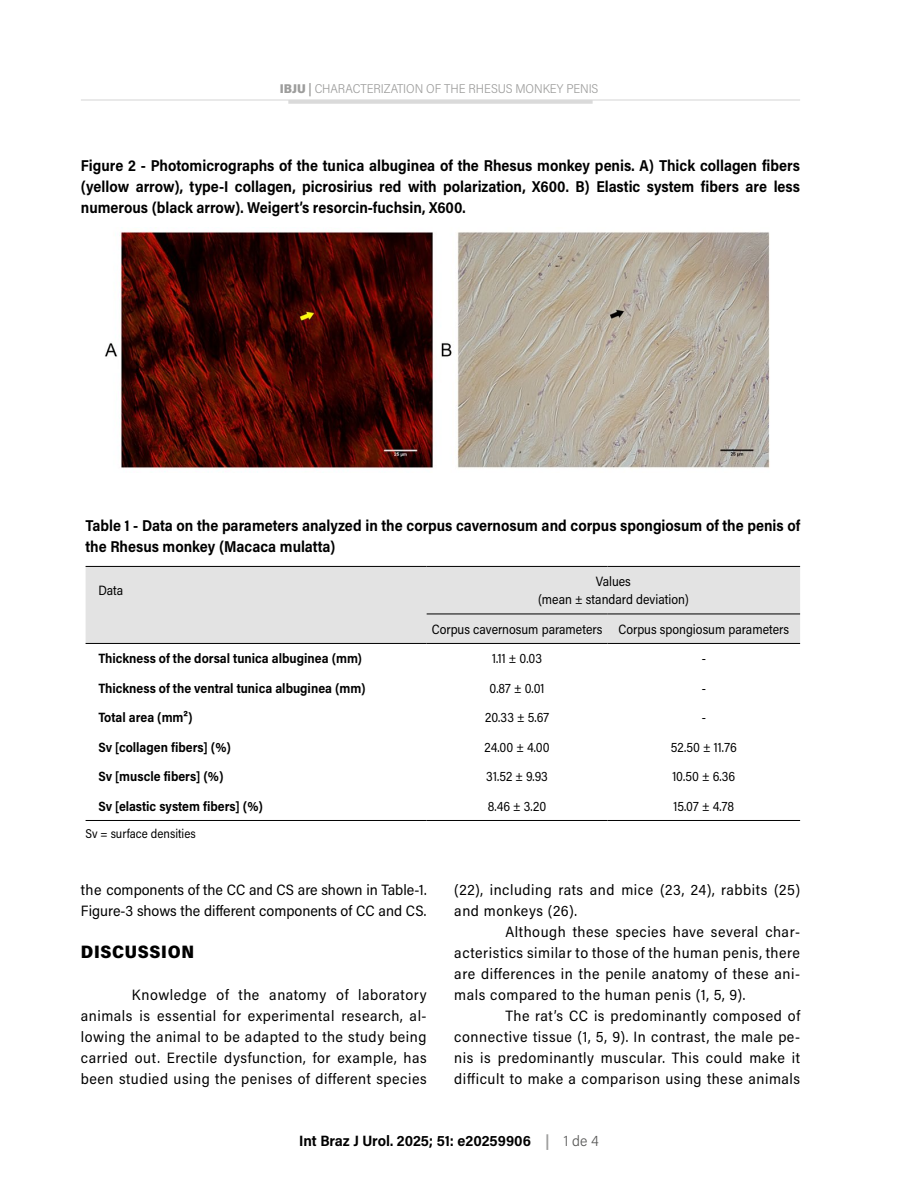
<style>
.page{position:relative;width:898px;height:1200px;background:#fff}
.page>*{position:absolute;margin:0;border:0;box-sizing:border-box;transform-origin:0 0}
.t1{font:900 18px "Acumin Pro Semi Cond";letter-spacing:.035em;color:#000}
.t2{font:700 15.75px/21px "Acumin Pro Semi Cond";color:#000;text-align:justify;scale:.95 1}
.t3{font:15px/21px "Acumin Pro Semi Cond";letter-spacing:.035em;color:#000;text-align:justify}
.t4{font:15px/21px "Acumin Pro Semi Cond";color:#000}
.t5{font:700 15px "Acumin Pro Semi Cond";color:#000}
.t6{font:13.5px/18px "Acumin Pro Semi Cond";color:#000;text-align:center;scale:.95 1}
.t7{font:700 13.5px "Acumin Pro Semi Cond";color:#000;scale:.95 1}
.t8{font:300 12.75px "Acumin Pro Semi Cond";letter-spacing:-.005em;color:#9d9d9c}
.t9{font:12.75px "Acumin Pro Semi Cond";color:#000;scale:.95 1}
.s1{font-weight:900}
.s2{font-weight:600}
.s3{color:#9d9d9c}
.s4{font-weight:300;color:#575756}
</style>
<div class="page">
<hr style="left:81px;top:99px;width:718px;height:2px;background:#e3e3e3">
<hr style="left:288px;top:100px;width:304px;height:4px;background:#dadada">
<img style="left:105px;top:227px;width:665px;height:245px">
<div style="left:86px;top:567px;width:713px;height:76px;background:#e3e3e3"></div>
<hr style="left:86px;top:819px;width:340px;height:1px;background:#000">
<hr style="left:426px;top:819px;width:181px;height:1px;background:#000">
<hr style="left:607px;top:819px;width:192px;height:1px;background:#000">
<hr style="left:426px;top:566px;width:181px;height:1px;background:#000">
<hr style="left:607px;top:566px;width:192px;height:1px;background:#000">
<hr style="left:426px;top:613px;width:181px;height:1px;background:#000">
<hr style="left:607px;top:613px;width:192px;height:1px;background:#000">
<hr style="left:426px;top:643px;width:181px;height:1px;background:#000">
<hr style="left:607px;top:643px;width:192px;height:1px;background:#000">
<hr style="left:86px;top:566px;width:340px;height:1px;background:#000">
<hr style="left:86px;top:643px;width:340px;height:1px;background:#000">
<p class="t8" style="left:280px;top:79px;width:320px"><span class="s1">IBJU</span> <span class="s2">|</span> CHARACTERIZATION OF THE RHESUS MONKEY PENIS</p>
<p class="t2" style="left:81px;top:154px;width:758px">Figure 2 - Photomicrographs of the tunica albuginea of the Rhesus monkey penis. A) Thick collagen fibers (yellow arrow), type-I collagen, picrosirius red with polarization, X600. B) Elastic system fibers are less numerous (black arrow). Weigert’s resorcin-fuchsin, X600.</p>
<p class="t2" style="left:86px;top:513px;width:753px">Table 1 - Data on the parameters analyzed in the corpus cavernosum and corpus spongiosum of the penis of the Rhesus monkey (Macaca mulatta)</p>
<p class="t6" style="left:98px;top:580px;width:28px">Data</p>
<p class="t6" style="left:538px;top:571px;width:160px">Values<br>(mean ± standard deviation)</p>
<p class="t6" style="left:431px;top:619px;width:378px">Corpus cavernosum parameters Corpus spongiosum parameters</p>
<p class="t7" style="left:98px;top:648px;width:279px">Thickness of the dorsal tunica albuginea (mm)</p>
<p class="t6" style="left:492px;top:648px;width:54px">1.11 ± 0.03</p>
<p class="t6" style="left:701px;top:648px;width:6px">-</p>
<p class="t7" style="left:98px;top:678px;width:283px">Thickness of the ventral tunica albuginea (mm)</p>
<p class="t6" style="left:489px;top:678px;width:59px">0.87 ± 0.01</p>
<p class="t6" style="left:701px;top:678px;width:6px">-</p>
<p class="t7" style="left:98px;top:707px;width:101px">Total area (mm²)</p>
<p class="t6" style="left:485px;top:707px;width:69px">20.33 ± 5.67</p>
<p class="t6" style="left:701px;top:707px;width:6px">-</p>
<p class="t7" style="left:98px;top:737px;width:141px">Sv [collagen fibers] (%)</p>
<p class="t6" style="left:484px;top:737px;width:70px">24.00 ± 4.00</p>
<p class="t6" style="left:670px;top:737px;width:71px">52.50 ± 11.76</p>
<p class="t7" style="left:98px;top:766px;width:133px">Sv [muscle fibers] (%)</p>
<p class="t6" style="left:486px;top:766px;width:66px">31.52 ± 9.93</p>
<p class="t6" style="left:672px;top:766px;width:68px">10.50 ± 6.36</p>
<p class="t7" style="left:98px;top:796px;width:175px">Sv [elastic system fibers] (%)</p>
<p class="t6" style="left:487px;top:796px;width:63px">8.46 ± 3.20</p>
<p class="t6" style="left:673px;top:796px;width:66px">15.07 ± 4.78</p>
<p class="t9" style="left:86px;top:824px;width:117px">Sv = surface densities</p>
<p class="t4" style="left:81px;top:878px;width:347px">the components of the CC and CS are shown in Table-1.<br>Figure-3 shows the different components of CC and CS.</p>
<p class="t1" style="left:81px;top:938px;width:115px">DISCUSSION</p>
<p class="t3" style="left:81px;top:983px;width:347px;text-indent:51px">Knowledge of the anatomy of laboratory animals is essential for experimental research, al&shy;lowing the animal to be adapted to the study being carried out. Erectile dysfunction, for example, has been studied using the penises of different species</p>
<p class="t3" style="left:454px;top:878px;width:347px">(22), including rats and mice (23, 24), rabbits (25) and monkeys (26).</p>
<p class="t3" style="left:454px;top:920px;width:347px;text-indent:51px">Although these species have several char&shy;acteristics similar to those of the human penis, there are differences in the penile anatomy of these ani&shy;mals compared to the human penis (1, 5, 9).</p>
<p class="t3" style="left:454px;top:1004px;width:347px;text-indent:51px">The rat’s CC is predominantly composed of connective tissue (1, 5, 9). In contrast, the male pe&shy;nis is predominantly muscular. This could make it difficult to make a comparison using these animals</p>
<p class="t5" style="left:299px;top:1129px;width:301px">Int Braz J Urol. 2025; 51: e20259906 <span class="s3">|</span> <span class="s4">1 de 4</span></p>
</div>
